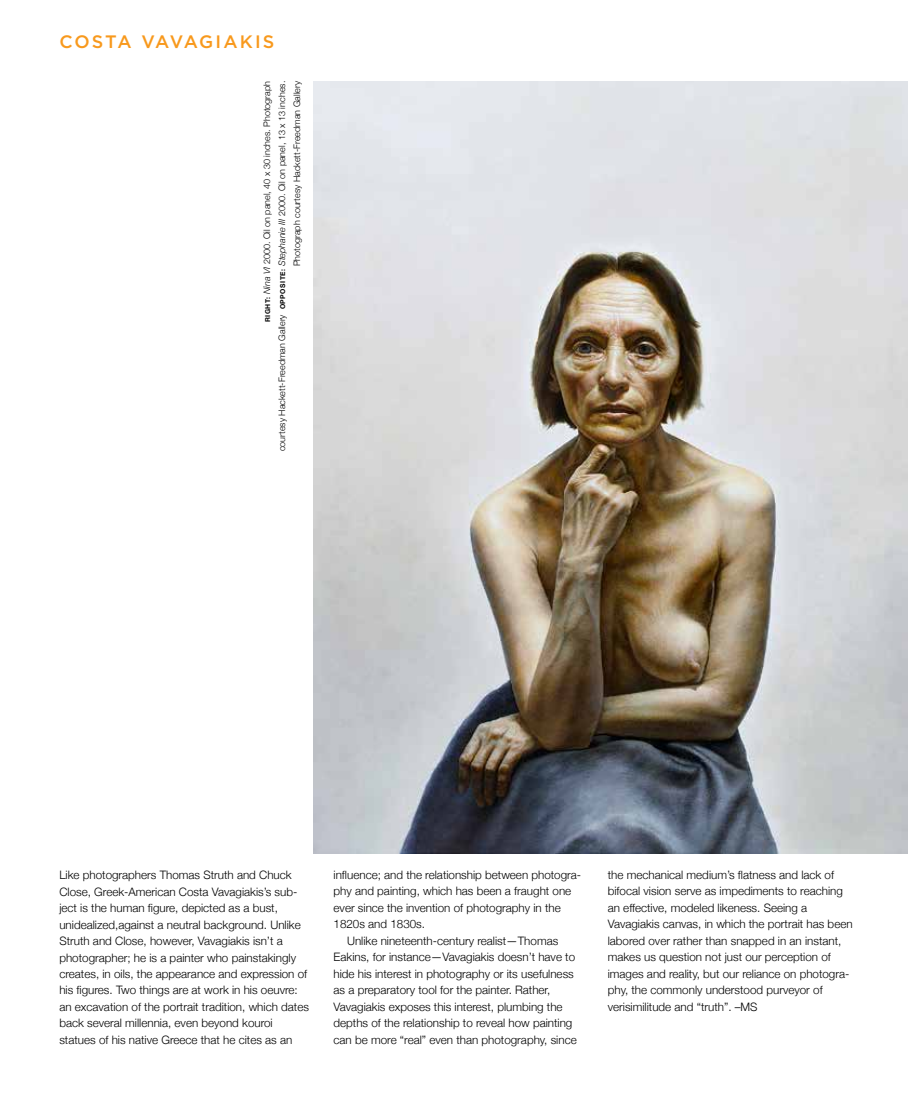
<style>
.page{position:relative;width:918px;height:1107px;background:#fff}
.page>*{position:absolute;margin:0;border:0;box-sizing:border-box;transform-origin:0 0}
.t1{font:500 18px "Gotham";letter-spacing:.105em;color:#f8991d}
.t2{font:300 11.7px/16.5px "Helvetica Neue";color:#000}
.t3{font:300 9px/15px "Helvetica Neue";color:#000;text-align:right}
.s1{font-weight:700;font-size:6.75px}
.s2{font-style:italic}
</style>
<div class="page">
<img style="left:313px;top:81px;width:594px;height:772px">
<h1 class="t1" style="left:59px;top:30px;width:217px">COSTA VAVAGIAKIS</h1>
<p class="t3" style="left:259px;top:451px;width:372px;rotate:-90deg"><span class="s1">RIGHT:</span> <span class="s2">Nina VI</span> 2000. Oil on panel, 40 x 30 inches. Photograph<br>courtesy Hackett-Freedman Gallery <span class="s1">opposit e:</span> <span class="s2">Stephanie III</span> 2000. Oil on panel, 13 x 13 inches.<br>Photograph courtesy Hackett-Freedman Gallery</p>
<p class="t2" style="left:59px;top:866px;width:251px">Like photographers Thomas Struth and Chuck Close, Greek-American Costa Vavagiakis’s sub&shy;ject is the human figure, depicted as a bust, unidealized,against a neutral background. Unlike Struth and Close, however, Vavagiakis isn’t a photographer; he is a painter who painstakingly creates, in oils, the appearance and expression of his figures. Two things are at work in his oeuvre: an excavation of the portrait tradition, which dates back several millennia, even beyond kouroi statues of his native Greece that he cites as an</p>
<p class="t2" style="left:334px;top:866px;width:249px">influence; and the relationship between photogra-</p>
<p class="t2" style="left:334px;top:882px;width:239px">phy and painting, which has been a fraught one</p>
<p class="t2" style="left:334px;top:899px;width:229px">ever since the invention of photography in the</p>
<p class="t2" style="left:334px;top:915px;width:93px">1820s and 1830s.</p>
<p class="t2" style="left:347px;top:932px;width:213px">Unlike nineteenth-century realist—Thomas</p>
<p class="t2" style="left:334px;top:948px;width:243px">Eakins, for instance—Vavagiakis doesn’t have to</p>
<p class="t2" style="left:334px;top:965px;width:242px">hide his interest in photography or its usefulness</p>
<p class="t2" style="left:334px;top:981px;width:218px">as a preparatory tool for the painter. Rather,</p>
<p class="t2" style="left:334px;top:998px;width:231px">Vavagiakis exposes this interest, plumbing the</p>
<p class="t2" style="left:334px;top:1014px;width:240px">depths of the relationship to reveal how painting</p>
<p class="t2" style="left:334px;top:1031px;width:245px">can be more “real” even than photography, since</p>
<p class="t2" style="left:608px;top:866px;width:246px">the mechanical medium’s flatness and lack of bifocal vision serve as impediments to reaching an effective, modeled likeness. Seeing a Vavagiakis canvas, in which the portrait has been labored over rather than snapped in an instant, makes us question not just our perception of images and reality, but our reliance on photogra&shy;phy, the commonly understood purveyor of verisimilitude and “truth”. –MS</p>
</div>
